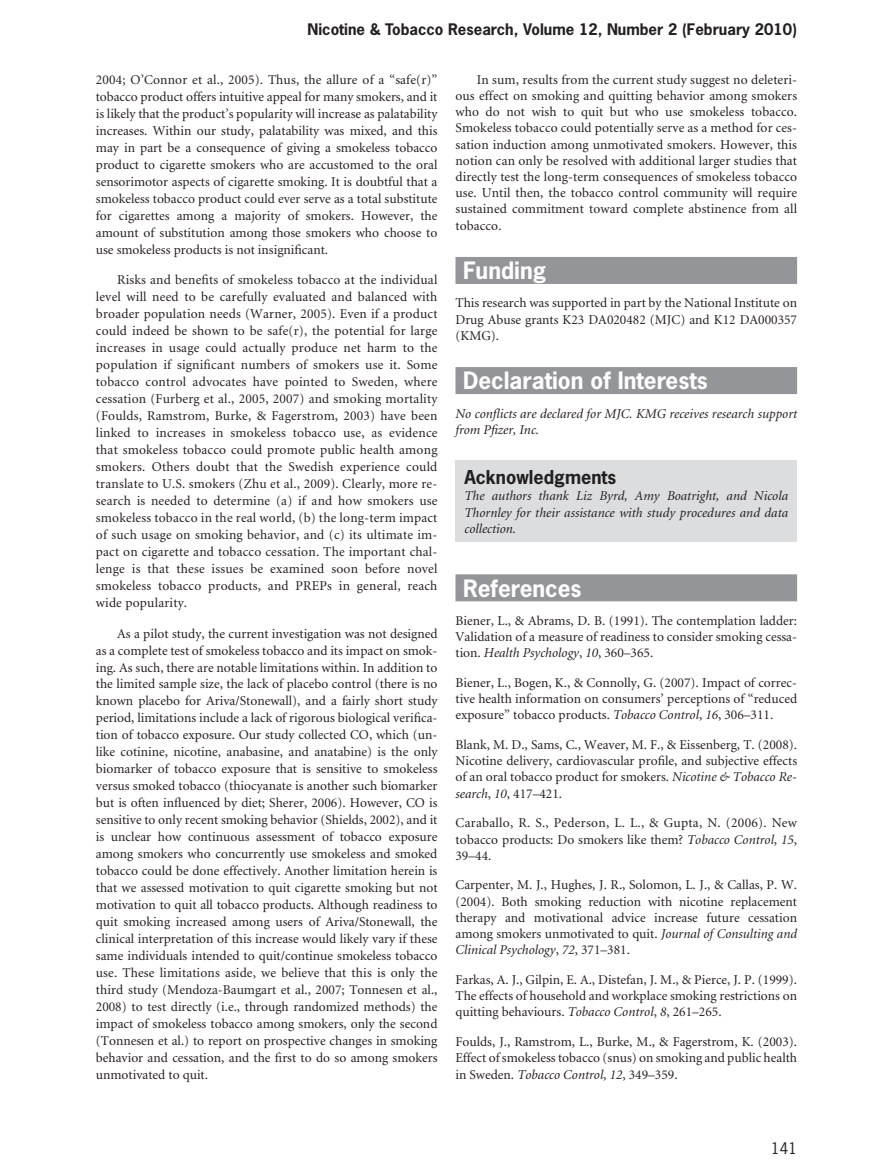
<style>
.page{position:relative;width:893px;height:1174px;background:#fff}
.page>*{position:absolute;margin:0;border:0;box-sizing:border-box;transform-origin:0 0}
.section-a{font:700 22.5px "News Gothic";color:#fff}
.ref_head{font:700 22.5px "News Gothic";color:#fff}
.ack_h{font:700 18px "News Gothic";color:#231f20}
.t1{font:700 15px "News Gothic";color:#231f20}
.t2{font:15px "News Gothic";color:#231f20}
.sec_p{font:13.5px/17px "Minion";color:#231f20;text-align:justify}
.refer{font:13.5px/16.2px "Minion";color:#231f20;text-align:justify}
.sec_p2{font:13.5px/16.2px "Minion";letter-spacing:.005em;color:#231f20;text-align:justify}
.ack_p1{font:italic 13.5px/16.2px "Minion";color:#231f20;text-align:justify}
.sec_p12{font:13.5px/16.2px "Minion";color:#231f20;text-align:justify}
.inter{font:italic 13.5px/16.2px "Minion";color:#231f20}
.s1{font-style:italic}
</style>
<div class="page">
<div style="left:455px;top:257px;width:342px;height:27px;background:#939598"></div>
<div style="left:455px;top:367px;width:342px;height:27px;background:#939598"></div>
<div style="left:455px;top:574px;width:342px;height:27px;background:#939598"></div>
<div style="left:455px;top:460px;width:342px;height:82px;background:#dcdddf"></div>
<p class="t1" style="left:308px;top:20px;width:491px">Nicotine &amp; Tobacco Research, Volume 12, Number 2 (February 2010)</p>
<p class="sec_p2" style="left:455px;top:72px;width:343px;text-indent:21px">In sum, results from the current study suggest no deleteri&shy;ous effect on smoking and quitting behavior among smokers who do not wish to quit but who use smokeless tobacco.<br>Smokeless tobacco could potentially serve as a method for ces&shy;sation induction among unmotivated smokers. However, this notion can only be resolved with additional larger studies that directly test the long-term consequences of smokeless tobacco use. Until then, the tobacco control community will require sustained commitment toward complete abstinence from all tobacco.</p>
<p class="section-a" style="left:463px;top:256px;width:85px">Funding</p>
<p class="sec_p12" style="left:455px;top:295px;width:343px">This research was supported in part by the National Institute on Drug Abuse grants K23 DA020482 (MJC) and K12 DA000357 (KMG).</p>
<p class="section-a" style="left:463px;top:366px;width:246px">Declaration of Interests</p>
<p class="inter" style="left:455px;top:405px;width:343px">No conflicts are declared for MJC. KMG receives research support from Pfizer, Inc.</p>
<p class="sec_p" style="left:96px;top:71px;width:343px">2004; O’Connor et al., 2005). Thus, the allure of a “safe(r)” tobacco product offers intuitive appeal for many smokers, and it is likely that the product’s popularity will increase as palatability increases. Within our study, palatability was mixed, and this may in part be a consequence of giving a smokeless tobacco product to cigarette smokers who are accustomed to the oral sensorimotor aspects of cigarette smoking. It is doubtful that a smokeless tobacco product could ever serve as a total substitute for cigarettes among a majority of smokers. However, the amount of substitution among those smokers who choose to use smokeless products is not insignificant.</p>
<p class="sec_p" style="left:96px;top:272px;width:343px;text-indent:21px">Risks and benefits of smokeless tobacco at the individual level will need to be carefully evaluated and balanced with broader population needs (Warner, 2005). Even if a product could indeed be shown to be safe(r), the potential for large increases in usage could actually produce net harm to the population if significant numbers of smokers use it. Some tobacco control advocates have pointed to Sweden, where cessation (Furberg et al., 2005, 2007) and smoking mortality (Foulds, Ramstrom, Burke, &amp; Fagerstrom, 2003) have been linked to increases in smokeless tobacco use, as evidence that smokeless tobacco could promote public health among smokers. Others doubt that the Swedish experience could translate to U.S. smokers (Zhu et al., 2009). Clearly, more re&shy;search is needed to determine (a) if and how smokers use smokeless tobacco in the real world, (b) the long-term impact of such usage on smoking behavior, and (c) its ultimate im&shy;pact on cigarette and tobacco cessation. The important chal&shy;lenge is that these issues be examined soon before novel smokeless tobacco products, and PREPs in general, reach wide popularity.</p>
<p class="sec_p" style="left:96px;top:625px;width:343px;text-indent:21px">As a pilot study, the current investigation was not designed as a complete test of smokeless tobacco and its impact on smok&shy;ing. As such, there are notable limitations within. In addition to the limited sample size, the lack of placebo control (there is no known placebo for Ariva/Stonewall), and a fairly short study period, limitations include a lack of rigorous biological verifica&shy;tion of tobacco exposure. Our study collected CO, which (un&shy;like cotinine, nicotine, anabasine, and anatabine) is the only biomarker of tobacco exposure that is sensitive to smokeless versus smoked tobacco (thiocyanate is another such biomarker but is often influenced by diet; Sherer, 2006). However, CO is sensitive to only recent smoking behavior (Shields, 2002), and it is unclear how continuous assessment of tobacco exposure among smokers who concurrently use smokeless and smoked tobacco could be done effectively. Another limitation herein is that we assessed motivation to quit cigarette smoking but not motivation to quit all tobacco products. Although readiness to quit smoking increased among users of Ariva/Stonewall, the clinical interpretation of this increase would likely vary if these same individuals intended to quit/continue smokeless tobacco use. These limitations aside, we believe that this is only the third study (Mendoza-Baumgart et al., 2007; Tonnesen et al., 2008) to test directly (i.e., through randomized methods) the impact of smokeless tobacco among smokers, only the second (Tonnesen et al.) to report on prospective changes in smoking behavior and cessation, and the first to do so among smokers unmotivated to quit.</p>
<p class="ack_h" style="left:464px;top:465px;width:153px">Acknowledgments</p>
<p class="ack_p1" style="left:464px;top:488px;width:325px">The authors thank Liz Byrd, Amy Boatright, and Nicola Thornley for their assistance with study procedures and data collection.</p>
<p class="ref_head" style="left:463px;top:573px;width:120px">References</p>
<p class="refer" style="left:455px;top:613px;width:343px">Biener, L., &amp; Abrams, D. B. (1991). The contemplation ladder:<br>Validation of a measure of readiness to consider smoking cessa&shy;tion. <span class="s1">Health Psychology</span>, <span class="s1">10</span>, 360–365.</p>
<p class="refer" style="left:455px;top:675px;width:343px">Biener, L., Bogen, K., &amp; Connolly, G. (2007). Impact of correc&shy;tive health information on consumers’ perceptions of “reduced exposure” tobacco products. <span class="s1">Tobacco Control</span>, <span class="s1">16</span>, 306–311.</p>
<p class="refer" style="left:455px;top:737px;width:343px">Blank, M. D., Sams, C., Weaver, M. F., &amp; Eissenberg, T. (2008).<br>Nicotine delivery, cardiovascular profile, and subjective effects of an oral tobacco product for smokers. <span class="s1">Nicotine &amp; Tobacco Re&shy;search</span>, <span class="s1">10</span>, 417–421.</p>
<p class="refer" style="left:455px;top:815px;width:343px">Caraballo, R. S., Pederson, L. L., &amp; Gupta, N. (2006). New tobacco products: Do smokers like them? <span class="s1">Tobacco Control</span>, <span class="s1">15</span>, 39–44.</p>
<p class="refer" style="left:455px;top:877px;width:343px">Carpenter, M. J., Hughes, J. R., Solomon, L. J., &amp; Callas, P. W. (2004). Both smoking reduction with nicotine replacement therapy and motivational advice increase future cessation among smokers unmotivated to quit. <span class="s1">Journal of Consulting and Clinical Psychology</span>, <span class="s1">72</span>, 371–381.</p>
<p class="refer" style="left:455px;top:972px;width:343px">Farkas, A. J., Gilpin, E. A., Distefan, J. M., &amp; Pierce, J. P. (1999).<br>The effects of household and workplace smoking restrictions on quitting behaviours. <span class="s1">Tobacco Control</span>, <span class="s1">8</span>, 261–265.</p>
<p class="refer" style="left:455px;top:1034px;width:343px">Foulds, J., Ramstrom, L., Burke, M., &amp; Fagerstrom, K. (2003).<br>Effect of smokeless tobacco (snus) on smoking and public health in Sweden. <span class="s1">Tobacco Control</span>, <span class="s1">12</span>, 349–359.</p>
<p class="t2" style="left:771px;top:1138px;width:27px">141</p>
</div>
